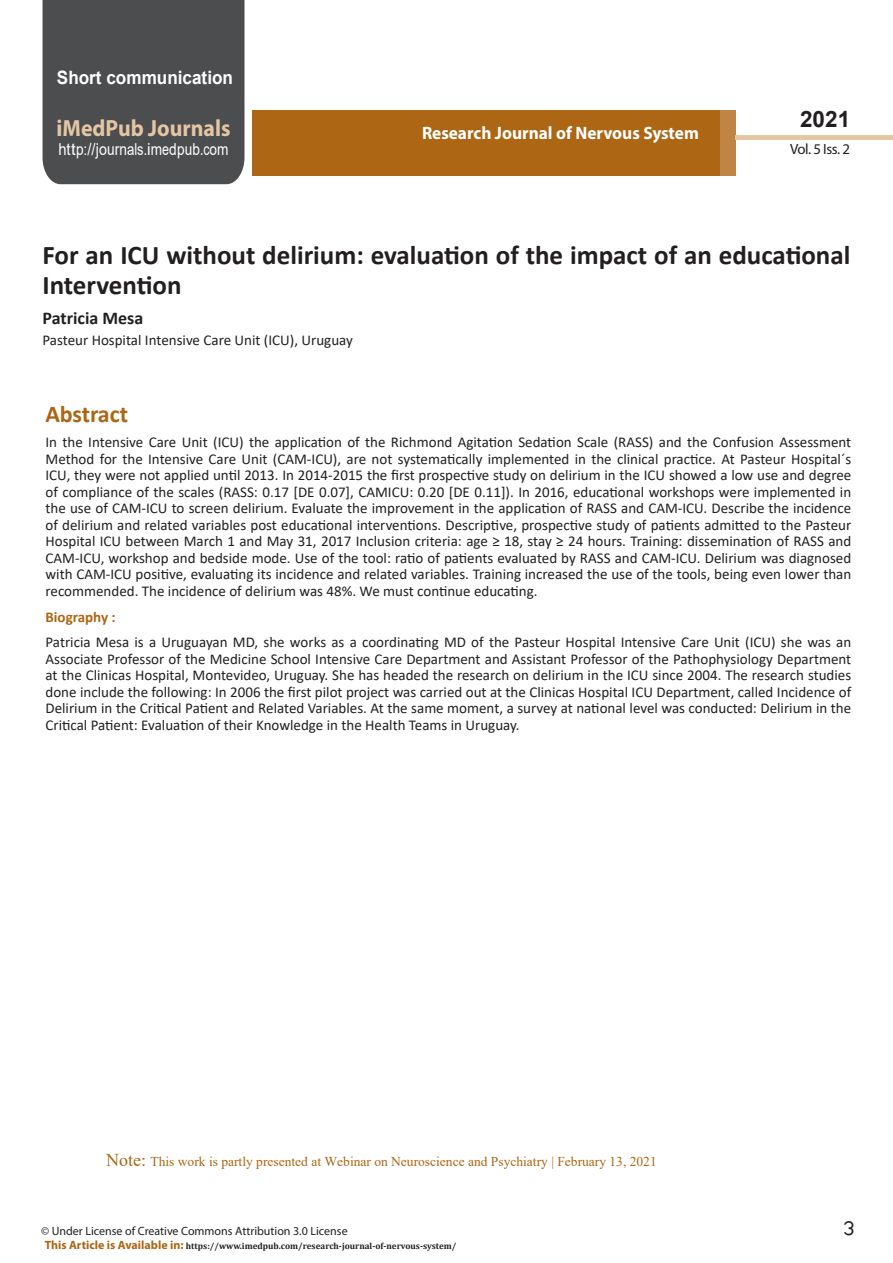
<style>
.page{position:relative;width:893px;height:1263px;background:#fff}
.page>*{position:absolute;margin:0;border:0;box-sizing:border-box;transform-origin:0 0}
.t1{font:700 27px/29.7px "Calibri";color:#231f20}
.t2{font:25.5px "Tunga";color:#231f20}
.t3{font:700 24px "Calibri";letter-spacing:-.005em;color:#ac6614}
.t4{font:700 23.4px "Myriad Pro";color:#e4c5a4;scale:.93 1}
.t5{font:700 22.5px "Arial";color:#231f20}
.t6{font:700 18.45px "Arial";color:#fff;scale:.93 1}
.t7{font:700 18px "Myriad Pro";color:#fff;scale:.96 1}
.t8{font:700 18px "Calibri";color:#231f20}
.t9{font:16.5px "Arial";letter-spacing:.005em;color:#fff;scale:.89 1}
.t10{font:15px/16.5px "Calibri";color:#231f20;text-align:justify}
.t11{font:700 15px "Calibri";color:#ac6614}
.t12{font:14.85px "Myriad Pro";letter-spacing:-.03em;color:#231f20}
.t13{font:13.5px "Times New Roman";color:#ac6614}
.t14{font:12px "Myriad Pro";color:#231f20}
.t15{font:700 9px "Cambria";color:#231f20}
.s1{font-family:"Calibri"}
.s2{font-size:18px}
.s3{font-family:"Myriad Pro";font-size:12px;color:#ac6614}
</style>
<div class="page">
<div style="left:43px;top:0;width:201px;height:184px;background:#4c4d4f"></div>
<div style="left:252px;top:110px;width:469px;height:66px;background:#ac6614"></div>
<div style="left:720px;top:110px;width:16px;height:66px;background:#c08544"></div>
<div style="left:736px;top:135px;width:157px;height:5px;background:#e4c5a4"></div>
<p class="t6" style="left:57px;top:65px;width:191px">Short communication</p>
<h3 class="t4" style="left:57px;top:113px;width:189px">iMedPub Journals</h3>
<p class="t7" style="left:422px;top:121px;width:290px">Research Journal of Nervous System</p>
<p class="t9" style="left:58px;top:138px;width:193px">http://journals<span class="s1">.</span>imedpub<span class="s1">.</span>com</p>
<h3 class="t5" style="left:800px;top:104px;width:52px">2021</h3>
<p class="t12" style="left:790px;top:140px;width:61px">Vol. 5 Iss. 2</p>
<h1 class="t1" style="left:43px;top:240px;width:809px">For an ICU without delirium: evaluation of the impact of an educational<br>Intervention</h1>
<p class="t8" style="left:43px;top:305px;width:102px">Patricia Mesa</p>
<p class="t10" style="left:43px;top:331px;width:312px">Pasteur Hospital Intensive Care Unit (ICU), Uruguay</p>
<h3 class="t3" style="left:46px;top:397px;width:84px">Abstract</h3>
<p class="t10" style="left:46px;top:434px;width:807px">In the Intensive Care Unit (ICU) the application of the Richmond Agitation Sedation Scale (RASS) and the Confusion Assessment Method for the Intensive Care Unit (CAM-ICU), are not systematically implemented in the clinical practice. At Pasteur Hospital´s ICU, they were not applied until 2013. In 2014-2015 the first prospective study on delirium in the ICU showed a low use and degree of compliance of the scales (RASS: 0.17 [DE 0.07], CAMICU: 0.20 [DE 0.11]). In 2016, educational workshops were implemented in the use of CAM-ICU to screen delirium. Evaluate the improvement in the application of RASS and CAM-ICU. Describe the incidence of delirium and related variables post educational interventions. Descriptive, prospective study of patients admitted to the Pasteur Hospital ICU between March 1 and May 31, 2017 Inclusion criteria: age ≥ 18, stay ≥ 24 hours. Training: dissemination of RASS and CAM-ICU, workshop and bedside mode. Use of the tool: ratio of patients evaluated by RASS and CAM-ICU. Delirium was diagnosed with CAM-ICU positive, evaluating its incidence and related variables. Training increased the use of the tools, being even lower than recommended. The incidence of delirium was 48%. We must continue educating.</p>
<p class="t11" style="left:46px;top:607px;width:72px">Biography :</p>
<p class="t10" style="left:46px;top:634px;width:807px">Patricia Mesa is a Uruguayan MD, she works as a coordinating MD of the Pasteur Hospital Intensive Care Unit (ICU) she was an Associate Professor of the Medicine School Intensive Care Department and Assistant Professor of the Pathophysiology Department at the Clinicas Hospital, Montevideo, Uruguay. She has headed the research on delirium in the ICU since 2004. The research studies done include the following: In 2006 the first pilot project was carried out at the Clinicas Hospital ICU Department, called Incidence of Delirium in the Critical Patient and Related Variables. At the same moment, a survey at national level was conducted: Delirium in the Critical Patient: Evaluation of their Knowledge in the Health Teams in Uruguay.</p>
<p class="t13" style="left:106px;top:1152px;width:552px"><span class="s2">Note:</span> This work is partly presented at Webinar on Neuroscience and Psychiatry | February 13, 2021</p>
<p class="t14" style="left:41px;top:1223px;width:308px">© Under License of Creative Commons Attribution 3.0 License</p>
<h2 class="t2" style="left:843px;top:1211px;width:13px">3</h2>
<p class="t15" style="left:45px;top:1239px;width:413px"><span class="s3">This Article is Available in:</span> https://www.imedpub.com/research-journal-of-nervous-system/</p>
</div>
